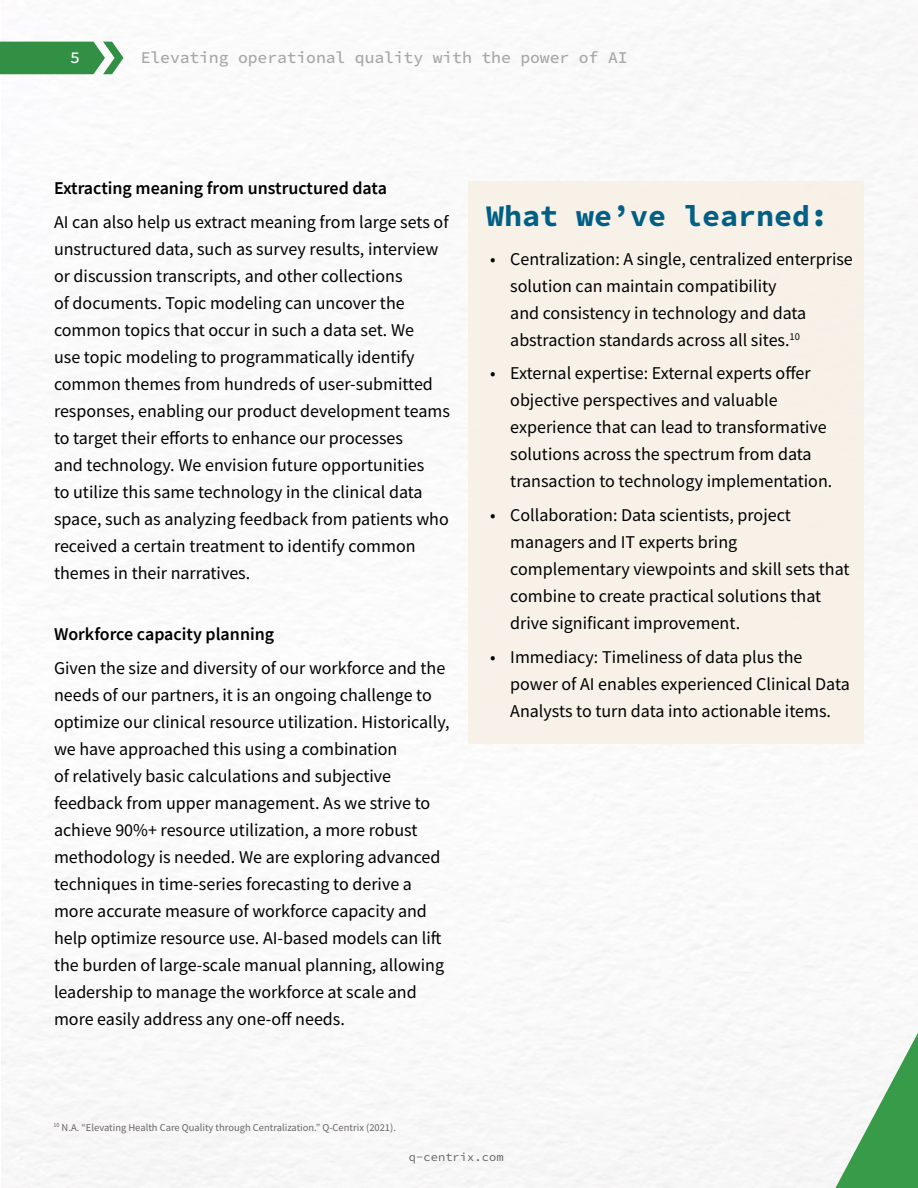
<style>
.page{position:relative;width:918px;height:1188px;background:#fff}
.page>*{position:absolute;margin:0;border:0;box-sizing:border-box;transform-origin:0 0}
.t1{font:30px "Source Code Variable";color:#005f85}
.t2{font:18px/27px "Source Sans Pro";color:#000}
.t3{font:600 18px "Source Sans Pro";color:#000}
.t4{font:16.5px "Source Code Variable";letter-spacing:-.01em;color:#a8a8aa}
.t5{font:16.5px "Source Code Variable";color:#fff}
.t6{font:12px "Source Code Variable";letter-spacing:.01em;color:#696464}
.t7{font:10.5px "Source Sans Pro";color:#696464}
</style>
<div class="page">
<svg style="left:0;top:42px;width:124px;height:32px;background:#4b9d5b"></svg>
<div style="left:468px;top:181px;width:396px;height:562px;background:#f7f1e8"></div>
<svg style="left:835px;top:1033px;width:83px;height:155px"></svg>
<p class="t5" style="left:70px;top:45px;width:11px">5</p>
<p class="t4" style="left:141px;top:45px;width:488px">Elevating operational quality with the power of AI</p>
<p class="t3" style="left:54px;top:177px;width:335px">Extracting meaning from unstructured data</p>
<p class="t2" style="left:54px;top:209px;width:398px">AI can also help us extract meaning from large sets of unstructured data, such as survey results, interview or discussion transcripts, and other collections<br>of documents. Topic modeling can uncover the common topics that occur in such a data set. We<br>use topic modeling to programmatically identify common themes from hundreds of user-submitted responses, enabling our product development teams to target their efforts to enhance our processes<br>and technology. We envision future opportunities<br>to utilize this same technology in the clinical data space, such as analyzing feedback from patients who received a certain treatment to identify common themes in their narratives.</p>
<p class="t3" style="left:54px;top:622px;width:222px">Workforce capacity planning</p>
<p class="t2" style="left:54px;top:654px;width:397px">Given the size and diversity of our workforce and the needs of our partners, it is an ongoing challenge to optimize our clinical resource utilization. Historically, we have approached this using a combination<br>of relatively basic calculations and subjective feedback from upper management. As we strive to achieve 90%+ resource utilization, a more robust methodology is needed. We are exploring advanced techniques in time-series forecasting to derive a more accurate measure of workforce capacity and help optimize resource use. AI-based models can lift the burden of large-scale manual planning, allowing leadership to manage the workforce at scale and more easily address any one-off needs.</p>
<h1 class="t1" style="left:486px;top:195px;width:344px">What we’ve learned:</h1>
<p class="t2" style="left:510px;top:245px;width:344px;text-indent:-20px">• Centralization: A single, centralized enterprise solution can maintain compatibility<br>and consistency in technology and data abstraction standards across all sites.<sup>10</sup></p>
<p class="t2" style="left:510px;top:360px;width:324px;text-indent:-20px">• External expertise: External experts offer objective perspectives and valuable experience that can lead to transformative solutions across the spectrum from data transaction to technology implementation.</p>
<p class="t2" style="left:510px;top:501px;width:341px;text-indent:-20px">• Collaboration: Data scientists, project managers and IT experts bring complementary viewpoints and skill sets that combine to create practical solutions that drive significant improvement.</p>
<p class="t2" style="left:510px;top:643px;width:341px;text-indent:-20px">• Immediacy: Timeliness of data plus the power of AI enables experienced Clinical Data<br>Analysts to turn data into actionable items.</p>
<p class="t7" style="left:53px;top:1121px;width:344px"><sup>10</sup> N.A. “Elevating Health Care Quality through Centralization.” Q-Centrix (2021).</p>
<p class="t6" style="left:409px;top:1149px;width:97px">q-centrix.com</p>
</div>
